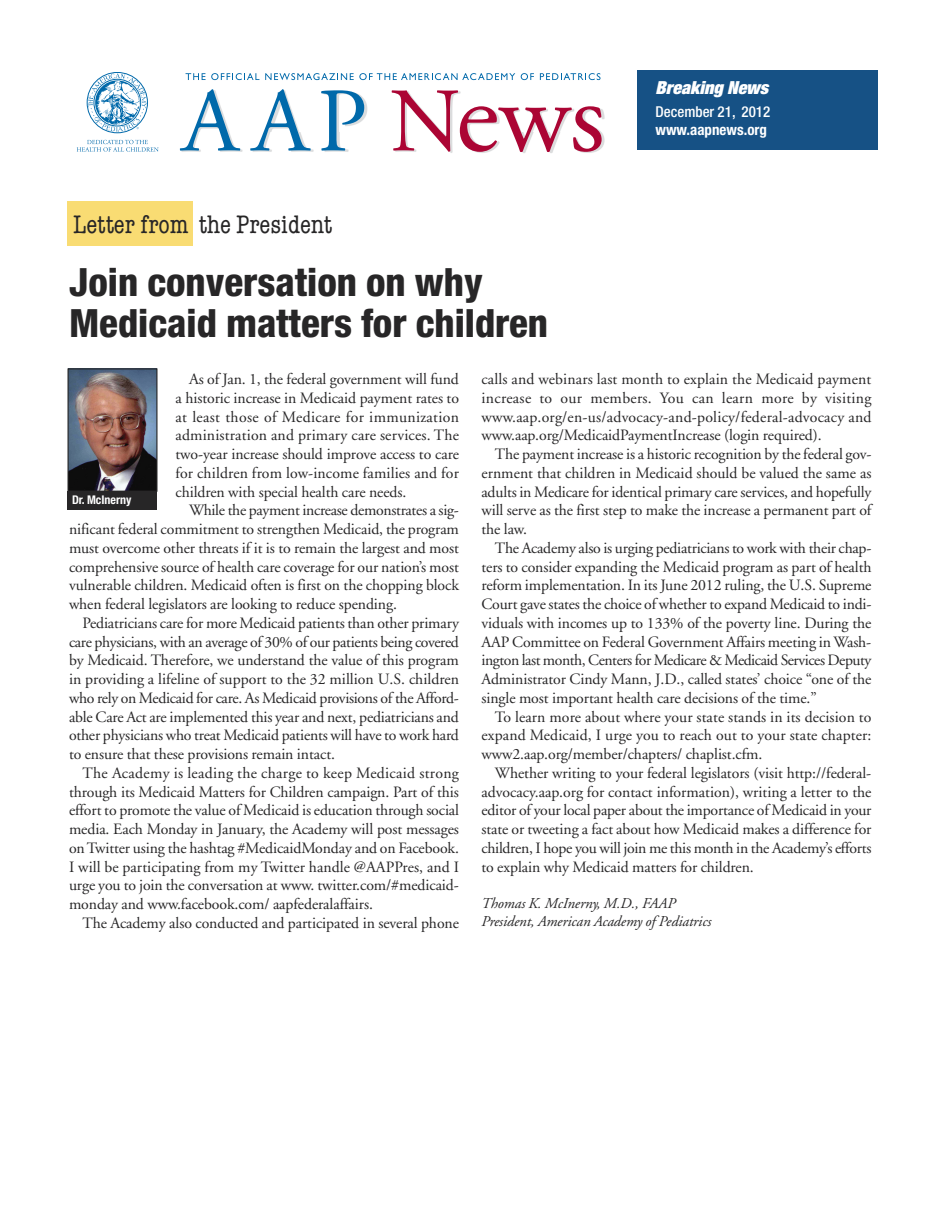
<style>
.page{position:relative;width:945px;height:1215px;background:#fff}
.page>*{position:absolute;margin:0;border:0;box-sizing:border-box;transform-origin:0 0}
.t1{font:800 condensed 39px/40.5px "Helvetica Neue";color:#272627}
.t2{font:condensed 25.65px "American Typewriter Std";color:#272627}
.t3{font:italic 900 condensed 18px "Helvetica Neue LT Std";color:#fff}
.t4{font:15.75px/18.8px "Adobe Garamond";letter-spacing:-.005em;color:#272627;text-align:justify}
.t5{font:italic 15px/18px "Adobe Garamond";letter-spacing:-.005em;color:#272627}
.t6{font:500 condensed 15px "Helvetica Neue LT Std";color:#fff}
.t7{font:700 condensed 15px "Helvetica Neue LT Std";color:#fff}
.t8{font:700 condensed 12px "Helvetica Neue";color:#fff}
</style>
<div class="page">
<img style="left:179px;top:73px;width:426px;height:80px">
<svg style="left:180px;top:89px;width:61px;height:62px"></svg>
<svg style="left:250px;top:89px;width:61px;height:62px"></svg>
<svg style="left:321px;top:90px;width:43px;height:61px"></svg>
<svg style="left:391px;top:90px;width:211px;height:62px"></svg>
<svg style="left:186px;top:73px;width:73px;height:7px"></svg>
<svg style="left:265px;top:73px;width:250px;height:7px"></svg>
<svg style="left:521px;top:73px;width:13px;height:7px"></svg>
<svg style="left:540px;top:73px;width:61px;height:7px"></svg>
<svg style="left:77px;top:140px;width:82px;height:12px"></svg>
<svg style="left:88px;top:73px;width:59px;height:59px"></svg>
<div style="left:638px;top:70px;width:240px;height:80px;background:#165185"></div>
<img style="left:70px;top:370px;width:86px;height:120px">
<div style="left:68px;top:368px;width:90px;height:124px;border:1px solid #272627"></div>
<div style="left:68px;top:492px;width:90px;height:18px;background:#272627"></div>
<div style="left:68px;top:201px;width:125px;height:44px;background:#f9dc73"></div>
<h2 class="t2" style="left:73px;top:209px;width:261px">Letter from the President</h2>
<h1 class="t1" style="left:69px;top:265px;width:481px">Join conversation on why<br>Medicaid matters for children</h1>
<p class="t3" style="left:656px;top:78px;width:114px">Breaking News</p>
<p class="t6" style="left:656px;top:103px;width:116px">December 21, 2012</p>
<p class="t7" style="left:656px;top:121px;width:113px">www.aapnews.org</p>
<p class="t4" style="left:176px;top:371px;width:285px;text-indent:13px">As of Jan. 1, the federal government will fund a historic increase in Medicaid payment rates to at least those of Medicare for immunization administration and primary care services. The two-year increase should improve access to care for children from low-income families and for children with special health care needs.</p>
<p class="t4" style="left:69px;top:502px;width:392px;text-indent:120px">While the payment increase demonstrates a sig&shy;nificant federal commitment to strengthen Medicaid, the program must overcome other threats if it is to remain the largest and most comprehensive source of health care coverage for our nation’s most vulnerable children. Medicaid often is first on the chopping block when federal legislators are looking to reduce spending.</p>
<p class="t4" style="left:69px;top:615px;width:392px;text-indent:13px">Pediatricians care for more Medicaid patients than other primary care physicians, with an average of 30% of our patients being covered by Medicaid. Therefore, we understand the value of this program in providing a lifeline of support to the 32 million U.S. children who rely on Medicaid for care. As Medicaid provisions of the Afford&shy;able Care Act are implemented this year and next, pediatricians and other physicians who treat Medicaid patients will have to work hard to ensure that these provisions remain intact.</p>
<p class="t4" style="left:69px;top:765px;width:392px;text-indent:13px">The Academy is leading the charge to keep Medicaid strong through its Medicaid Matters for Children campaign. Part of this effort to promote the value of Medicaid is education through social media. Each Monday in January, the Academy will post messages on Twitter using the hashtag #MedicaidMonday and on Facebook.<br>I will be participating from my Twitter handle @AAPPres, and I urge you to join the conversation at www. twitter.com/#medicaid&shy;monday and www.facebook.com/ aapfederalaffairs.</p>
<p class="t4" style="left:83px;top:915px;width:378px">The Academy also conducted and participated in several phone</p>
<p class="t8" style="left:72px;top:496px;width:61px">Dr. McInerny</p>
<p class="t4" style="left:481px;top:371px;width:392px">calls and webinars last month to explain the Medicaid payment increase to our members. You can learn more by visiting www.aap.org/en-us/advocacy-and-policy/federal-advocacy and www.aap.org/MedicaidPaymentIncrease (login required).</p>
<p class="t4" style="left:481px;top:446px;width:392px;text-indent:13px">The payment increase is a historic recognition by the federal gov&shy;ernment that children in Medicaid should be valued the same as adults in Medicare for identical primary care services, and hopefully will serve as the first step to make the increase a permanent part of the law.</p>
<p class="t4" style="left:481px;top:540px;width:392px;text-indent:13px">The Academy also is urging pediatricians to work with their chap&shy;ters to consider expanding the Medicaid program as part of health reform implementation. In its June 2012 ruling, the U.S. Supreme Court gave states the choice of whether to expand Medicaid to indi&shy;viduals with incomes up to 133% of the poverty line. During the AAP Committee on Federal Government Affairs meeting in Wash&shy;ington last month, Centers for Medicare &amp; Medicaid Services Deputy Administrator Cindy Mann, J.D., called states’ choice “one of the single most important health care decisions of the time.”</p>
<p class="t4" style="left:481px;top:709px;width:392px;text-indent:13px">To learn more about where your state stands in its decision to expand Medicaid, I urge you to reach out to your state chapter: www2.aap.org/member/chapters/ chaplist.cfm.</p>
<p class="t4" style="left:481px;top:765px;width:392px;text-indent:13px">Whether writing to your federal legislators (visit http://federal&shy;advocacy.aap.org for contact information), writing a letter to the editor of your local paper about the importance of Medicaid in your state or tweeting a fact about how Medicaid makes a difference for children, I hope you will join me this month in the Academy’s efforts to explain why Medicaid matters for children.</p>
<p class="t5" style="left:481px;top:896px;width:231px">Thomas K. McInerny, M.D., FAAP<br>President, American Academy of Pediatrics</p>
</div>
